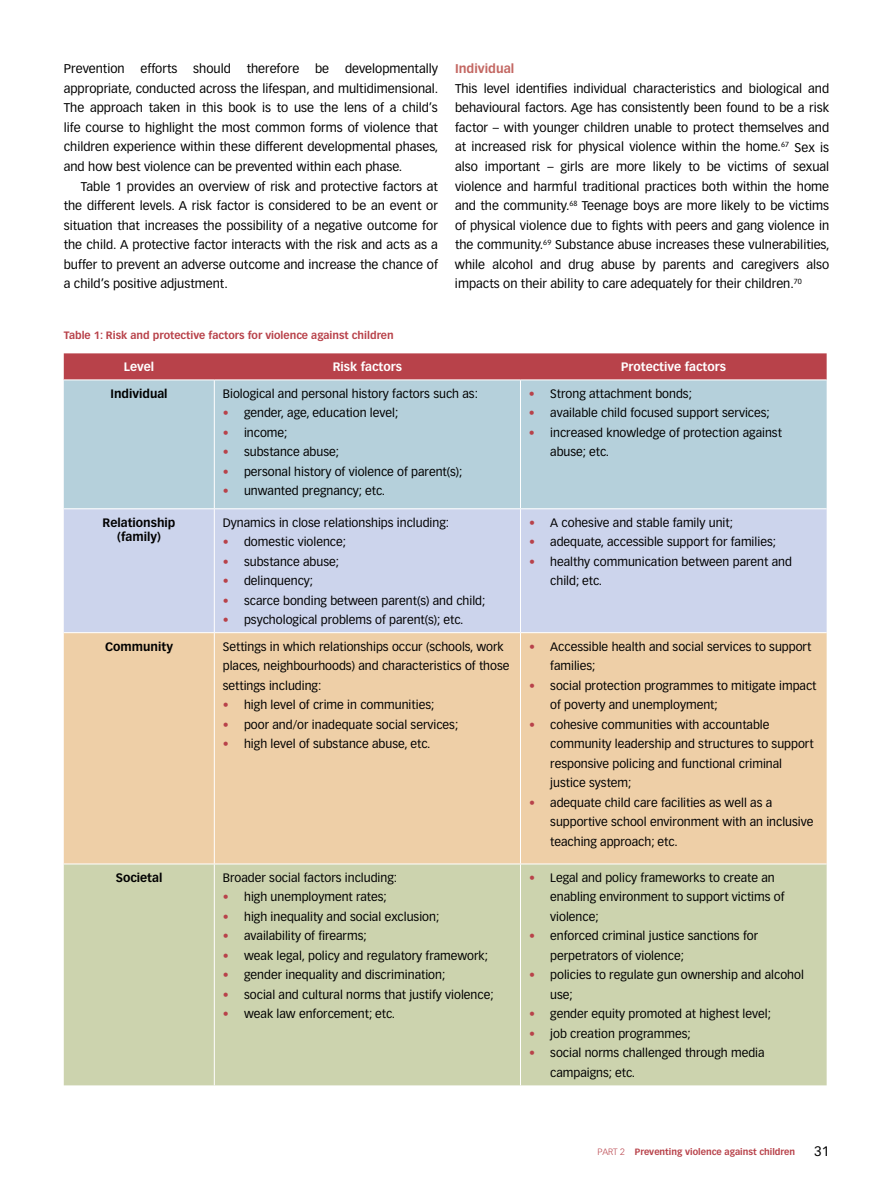
<style>
.page{position:relative;width:893px;height:1191px;background:#fff}
.page>*{position:absolute;margin:0;border:0;box-sizing:border-box;transform-origin:0 0}
.t1{font:13.5px "Vectora LT Std";color:#000}
.t2{font:12.45px/19.5px "Vectora LT Std";color:#000;text-align:justify}
.t3{font:700 12.45px "Vectora LT Std";color:#c36762}
.t4{font:12px/19.5px "Vectora LT Std";color:#000}
.t5{font:700 12px/14.4px "Vectora LT Std";color:#000;text-align:center}
.t6{font:700 12px "Vectora LT Std";color:#fff}
.t7{font:700 10.5px "Vectora LT Std";color:#b8424a}
.t8{font:700 9px "Vectora LT Std";color:#b8424a}
.s1{font-weight:700;color:#b8424a}
.s2{font-weight:300}
</style>
<div class="page">
<div style="left:64px;top:353px;width:763px;height:26px;background:#b8424a"></div>
<div style="left:64px;top:380px;width:763px;height:128px;background:#b5d0db"></div>
<div style="left:64px;top:509px;width:763px;height:123px;background:#ccd4ec"></div>
<div style="left:64px;top:633px;width:763px;height:230px;background:#eecfa7"></div>
<div style="left:64px;top:864px;width:763px;height:221px;background:#ccd3ae"></div>
<hr style="left:214px;top:380px;width:1px;height:128px;background:#fff">
<hr style="left:520px;top:380px;width:1px;height:128px;background:#fff">
<hr style="left:214px;top:509px;width:1px;height:123px;background:#fff">
<hr style="left:520px;top:509px;width:1px;height:123px;background:#fff">
<hr style="left:214px;top:633px;width:1px;height:230px;background:#fff">
<hr style="left:520px;top:633px;width:1px;height:230px;background:#fff">
<hr style="left:214px;top:864px;width:1px;height:221px;background:#fff">
<hr style="left:520px;top:864px;width:1px;height:221px;background:#fff">
<p class="t2" style="left:64px;top:59px;width:62px">Prevention</p>
<p class="t2" style="left:141px;top:59px;width:38px">efforts</p>
<p class="t2" style="left:193px;top:59px;width:39px">should</p>
<p class="t2" style="left:247px;top:59px;width:54px">therefore</p>
<p class="t2" style="left:315px;top:59px;width:16px">be</p>
<p class="t2" style="left:64px;top:59px;width:376px;text-indent:281px">developmentally appropriate, conducted across the lifespan, and multidimensional.<br>The approach taken in this book is to use the lens of a child’s life course to highlight the most common forms of violence that children experience within these different developmental phases, and how best violence can be prevented within each phase.</p>
<p class="t2" style="left:64px;top:176px;width:376px;text-indent:17px">Table 1 provides an overview of risk and protective factors at the different levels. A risk factor is considered to be an event or situation that increases the possibility of a negative outcome for the child. A protective factor interacts with the risk and acts as a buffer to prevent an adverse outcome and increase the chance of a child’s positive adjustment.</p>
<p class="t7" style="left:64px;top:329px;width:331px">Table 1: Risk and protective factors for violence against children</p>
<p class="t6" style="left:124px;top:360px;width:32px">Level</p>
<p class="t6" style="left:333px;top:360px;width:71px">Risk factors</p>
<p class="t6" style="left:621px;top:360px;width:106px">Protective factors</p>
<p class="t5" style="left:110px;top:386px;width:59px">Individual</p>
<p class="t4" style="left:223px;top:384px;width:257px">Biological and personal history factors such as:</p>
<p class="t4" style="left:223px;top:403px;width:177px"><span class="s1">•</span> gender, age, education level;</p>
<p class="t4" style="left:223px;top:423px;width:66px"><span class="s1">•</span> income;</p>
<p class="t4" style="left:223px;top:442px;width:118px"><span class="s1">•</span> substance abuse;</p>
<p class="t4" style="left:223px;top:462px;width:241px"><span class="s1">•</span> personal history of violence of parent(s);</p>
<p class="t4" style="left:223px;top:481px;width:164px"><span class="s1">•</span> unwanted pregnancy; etc.</p>
<p class="t3" style="left:455px;top:61px;width:61px">Individual</p>
<p class="t2" style="left:455px;top:79px;width:376px">This level identifies individual characteristics and biological and behavioural factors. Age has consistently been found to be a risk factor – with younger children unable to protect themselves and at increased risk for physical violence within the home.<sup>67</sup> Sex is also important – girls are more likely to be victims of sexual violence and harmful traditional practices both within the home and the community.<sup>68</sup> Teenage boys are more likely to be victims of physical violence due to fights with peers and gang violence in the community.<sup>69</sup> Substance abuse increases these vulnerabilities, while alcohol and drug abuse by parents and caregivers also impacts on their ability to care adequately for their children.<sup>70</sup></p>
<p class="t4" style="left:529px;top:384px;width:165px"><span class="s1">•</span> Strong attachment bonds;</p>
<p class="t4" style="left:529px;top:403px;width:242px"><span class="s1">•</span> available child focused support services;</p>
<p class="t4" style="left:550px;top:423px;width:233px;text-indent:-21px"><span class="s1">•</span> increased knowledge of protection against abuse; etc.</p>
<p class="t5" style="left:103px;top:515px;width:74px">Relationship (family)</p>
<p class="t4" style="left:223px;top:513px;width:228px">Dynamics in close relationships including:</p>
<p class="t4" style="left:223px;top:532px;width:125px"><span class="s1">•</span> domestic violence;</p>
<p class="t4" style="left:223px;top:552px;width:118px"><span class="s1">•</span> substance abuse;</p>
<p class="t4" style="left:223px;top:571px;width:92px"><span class="s1">•</span> delinquency;</p>
<p class="t4" style="left:223px;top:591px;width:264px"><span class="s1">•</span> scarce bonding between parent(s) and child;</p>
<p class="t4" style="left:223px;top:610px;width:242px"><span class="s1">•</span> psychological problems of parent(s); etc.</p>
<p class="t4" style="left:529px;top:513px;width:206px"><span class="s1">•</span> A cohesive and stable family unit;</p>
<p class="t4" style="left:529px;top:532px;width:249px"><span class="s1">•</span> adequate, accessible support for families;</p>
<p class="t4" style="left:550px;top:552px;width:243px;text-indent:-21px"><span class="s1">•</span> healthy communication between parent and child; etc.</p>
<p class="t5" style="left:105px;top:639px;width:70px">Community</p>
<p class="t4" style="left:223px;top:636px;width:288px">Settings in which relationships occur (schools, work places, neighbourhoods) and characteristics of those settings including:</p>
<p class="t4" style="left:223px;top:695px;width:213px"><span class="s1">•</span> high level of crime in communities;</p>
<p class="t4" style="left:223px;top:714px;width:237px"><span class="s1">•</span> poor and/or inadequate social services;</p>
<p class="t4" style="left:223px;top:734px;width:209px"><span class="s1">•</span> high level of substance abuse, etc.</p>
<p class="t4" style="left:550px;top:636px;width:262px;text-indent:-21px"><span class="s1">•</span> Accessible health and social services to support families;</p>
<p class="t4" style="left:550px;top:675px;width:268px;text-indent:-21px"><span class="s1">•</span> social protection programmes to mitigate impact of poverty and unemployment;</p>
<p class="t4" style="left:550px;top:714px;width:265px;text-indent:-21px"><span class="s1">•</span> cohesive communities with accountable community leadership and structures to support responsive policing and functional criminal justice system;</p>
<p class="t4" style="left:550px;top:792px;width:265px;text-indent:-21px"><span class="s1">•</span> adequate child care facilities as well as a supportive school environment with an inclusive teaching approach; etc.</p>
<p class="t5" style="left:116px;top:870px;width:48px">Societal</p>
<p class="t4" style="left:223px;top:868px;width:176px">Broader social factors including:</p>
<p class="t4" style="left:223px;top:887px;width:166px"><span class="s1">•</span> high unemployment rates;</p>
<p class="t4" style="left:223px;top:907px;width:218px"><span class="s1">•</span> high inequality and social exclusion;</p>
<p class="t4" style="left:223px;top:926px;width:145px"><span class="s1">•</span> availability of firearms;</p>
<p class="t4" style="left:223px;top:946px;width:267px"><span class="s1">•</span> weak legal, policy and regulatory framework;</p>
<p class="t4" style="left:223px;top:965px;width:224px"><span class="s1">•</span> gender inequality and discrimination;</p>
<p class="t4" style="left:223px;top:985px;width:272px"><span class="s1">•</span> social and cultural norms that justify violence;</p>
<p class="t4" style="left:223px;top:1004px;width:174px"><span class="s1">•</span> weak law enforcement; etc.</p>
<p class="t4" style="left:550px;top:868px;width:236px;text-indent:-21px"><span class="s1">•</span> Legal and policy frameworks to create an enabling environment to support victims of violence;</p>
<p class="t4" style="left:550px;top:926px;width:209px;text-indent:-21px"><span class="s1">•</span> enforced criminal justice sanctions for perpetrators of violence;</p>
<p class="t4" style="left:550px;top:965px;width:255px;text-indent:-21px"><span class="s1">•</span> policies to regulate gun ownership and alcohol use;</p>
<p class="t4" style="left:529px;top:1004px;width:244px"><span class="s1">•</span> gender equity promoted at highest level;</p>
<p class="t4" style="left:529px;top:1024px;width:163px"><span class="s1">•</span> job creation programmes;</p>
<p class="t4" style="left:550px;top:1043px;width:216px;text-indent:-21px"><span class="s1">•</span> social norms challenged through media campaigns; etc.</p>
<p class="t8" style="left:598px;top:1146px;width:199px"><span class="s2">PART 2</span> Preventing violence against children</p>
<p class="t1" style="left:814px;top:1143px;width:17px">31</p>
</div>
